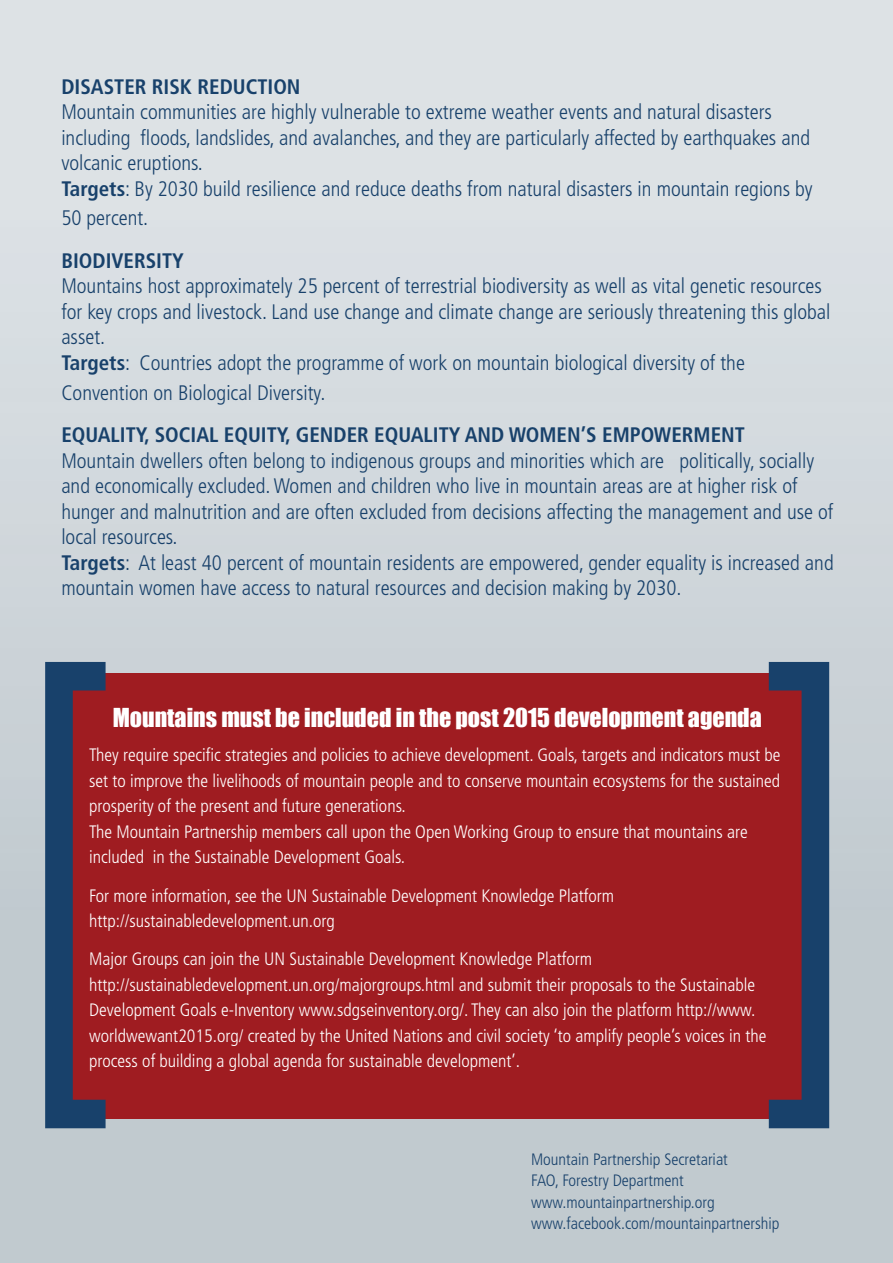
<style>
.page{position:relative;width:893px;height:1263px;background:#fff}
.page>*{position:absolute;margin:0;border:0;box-sizing:border-box;transform-origin:0 0}
.Article_subtitle{font:24px "Impact";color:#fff}
.Normal_text{font:300 condensed 21px/25.5px "Frutiger";color:#18416b}
.Normal_text-2{font:700 condensed 21px "Frutiger";color:#18416b}
.Article_subtitle-2{font:300 condensed 18px/25.5px "Frutiger";color:#fff}
.Normal_text-3{font:300 condensed 16.5px/21.3px "Frutiger";color:#18416b}
.s1{font-weight:700}
</style>
<div class="page">
<img style="left:617px;top:690px;width:276px;height:573px">
<img style="left:0;top:57px;width:617px;height:633px">
<img style="left:617px;top:57px;width:276px;height:633px">
<div style="left:55px;top:674px;width:767px;height:445px;background:#9f1c21"></div>
<svg style="left:45px;top:662px;width:61px;height:466px"></svg>
<svg style="left:769px;top:662px;width:60px;height:466px"></svg>
<div style="left:106px;top:1156px;width:300px;height:107px;background:#c1cacf"></div>
<p class="Normal_text-2" style="left:61px;top:74px;width:241px">DISASTER RISK REDUCTION</p>
<p class="Normal_text" style="left:61px;top:99px;width:750px">Mountain communities are highly vulnerable to extreme weather events and natural disasters including floods, landslides, and avalanches, and they are particularly affected by earthquakes and volcanic eruptions.</p>
<p class="Normal_text" style="left:61px;top:174px;width:753px;line-height:29.7px"><span class="s1">Targets</span>: By 2030 build resilience and reduce deaths from natural disasters in mountain regions by<br>50 percent.</p>
<p class="Normal_text-2" style="left:61px;top:248px;width:124px">BIODIVERSITY</p>
<p class="Normal_text" style="left:61px;top:274px;width:771px">Mountains host approximately 25 percent of terrestrial biodiversity as well as vital genetic resources for key crops and livestock. Land use change and climate change are seriously threatening this global asset.</p>
<p class="Normal_text" style="left:61px;top:348px;width:685px;line-height:29.7px"><span class="s1">Targets</span>: Countries adopt the programme of work on mountain biological diversity of the<br>Convention on Biological Diversity.</p>
<p class="Normal_text-2" style="left:61px;top:422px;width:685px">EQUALITY, SOCIAL EQUITY, GENDER EQUALITY AND WOMEN’S EMPOWERMENT</p>
<p class="Normal_text" style="left:61px;top:448px;width:773px">Mountain dwellers often belong to indigenous groups and minorities which are politically, socially and economically excluded. Women and children who live in mountain areas are at higher risk of hunger and malnutrition and are often excluded from decisions affecting the management and use of local resources.</p>
<p class="Normal_text" style="left:61px;top:550px;width:774px"><span class="s1">Targets</span>: At least 40 percent of mountain residents are empowered, gender equality is increased and mountain women have access to natural resources and decision making by 2030.</p>
<p class="Article_subtitle" style="left:113px;top:699px;width:651px">Mountains must be included in the post 2015 development agenda</p>
<p class="Article_subtitle-2" style="left:89px;top:742px;width:693px;text-align:justify">They require specific strategies and policies to achieve development. Goals, targets and indicators must be set to improve the livelihoods of mountain people and to conserve mountain ecosystems for the sustained prosperity of the present and future generations.</p>
<p class="Article_subtitle-2" style="left:89px;top:819px;width:660px">The Mountain Partnership members call upon the Open Working Group to ensure that mountains are included in the Sustainable Development Goals.</p>
<p class="Article_subtitle-2" style="left:89px;top:883px;width:526px">For more information, see the UN Sustainable Development Knowledge Platform http://sustainabledevelopment.un.org</p>
<p class="Article_subtitle-2" style="left:89px;top:946px;width:679px">Major Groups can join the UN Sustainable Development Knowledge Platform http://sustainabledevelopment.un.org/majorgroups.html and submit their proposals to the Sustainable Development Goals e-Inventory www.sdgseinventory.org/. They can also join the platform http://www. worldwewant2015.org/ created by the United Nations and civil society ‘to amplify people’s voices in the process of building a global agenda for sustainable development’.</p>
<p class="Normal_text-3" style="left:531px;top:1149px;width:250px">Mountain Partnership Secretariat<br>FAO, Forestry Department www.mountainpartnership.org www.facebook.com/mountainpartnership</p>
</div>
